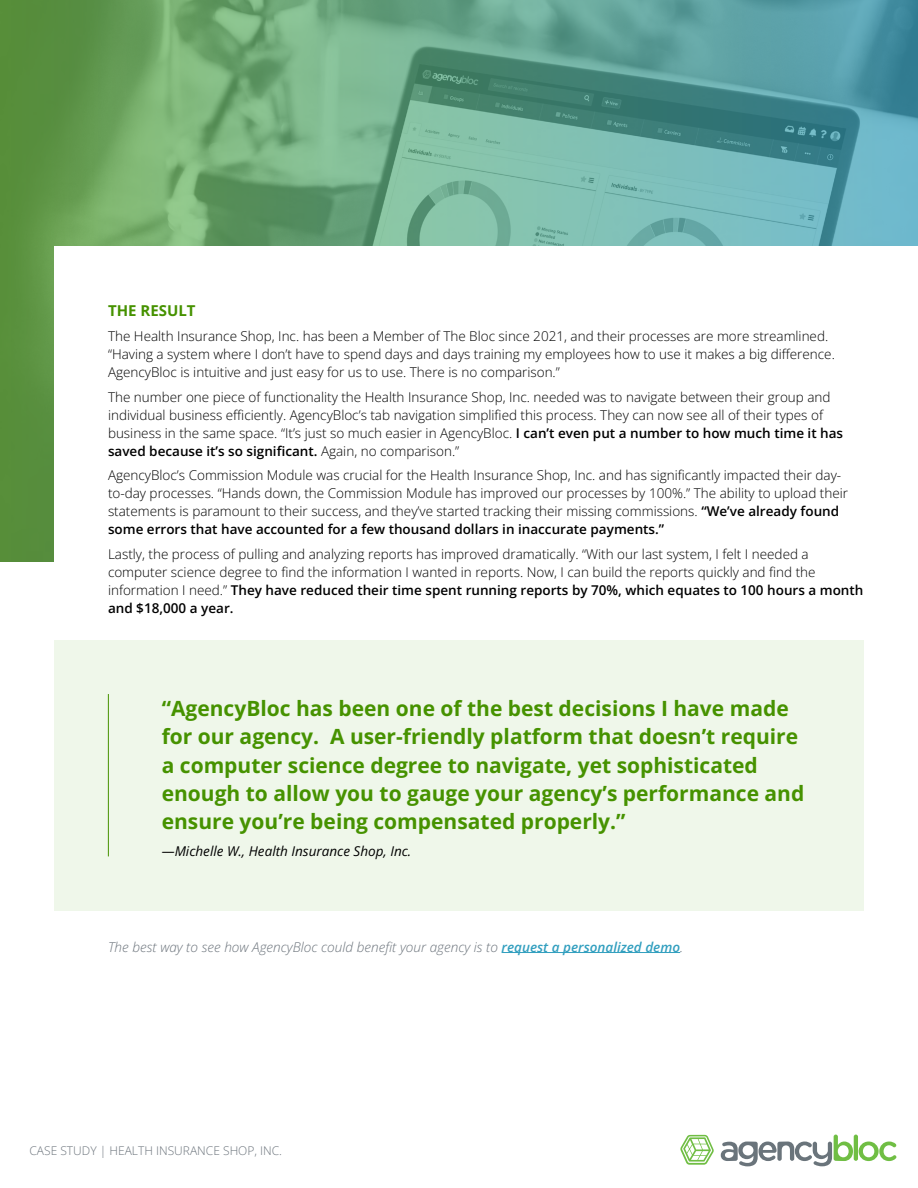
<style>
.page{position:relative;width:918px;height:1188px;background:#fff}
.page>*{position:absolute;margin:0;border:0;box-sizing:border-box;transform-origin:0 0}
.t1{font:700 21px/28px "Open Sans";color:#469200}
.t2{font:700 15px "Open Sans";color:#469200}
.t3{font:300 13.5px/18px "Open Sans";color:#000}
.t4{font:italic 300 13.5px "Open Sans";color:#6b737b}
.t5{font:italic 13.5px "Open Sans";color:#000}
.t6{font:300 12px "Open Sans";color:#6b737b}
.s1{font-weight:600}
.s2{font-weight:600;color:#329fbf}
</style>
<div class="page">
<svg style="left:0;top:0;width:918px;height:561px;background:#67a484"></svg>
<svg style="left:680px;top:1135px;width:34px;height:30px"></svg>
<hr style="left:854px;top:1135px;width:4px;height:26px;background:#70be44;border-radius:2px">
<svg style="left:859px;top:1142px;width:37px;height:19px"></svg>
<svg style="left:721px;top:1135px;width:132px;height:31px"></svg>
<div style="left:54px;top:246px;width:864px;height:749px;background:#fff"></div>
<div style="left:54px;top:640px;width:810px;height:270px;background:#eff7ea"></div>
<hr style="left:108px;top:694px;width:1px;height:162px;background:#469200">
<hr style="left:502px;top:952px;width:178px;height:1px;background:#329fbf">
<p class="t2" style="left:108px;top:300px;width:89px">THE RESULT</p>
<p class="t3" style="left:108px;top:327px;width:728px">The Health Insurance Shop, Inc. has been a Member of The Bloc since 2021, and their processes are more streamlined. “Having a system where I don’t have to spend days and days training my employees how to use it makes a big difference.<br>AgencyBloc is intuitive and just easy for us to use. There is no comparison.”</p>
<p class="t3" style="left:108px;top:387px;width:737px">The number one piece of functionality the Health Insurance Shop, Inc. needed was to navigate between their group and individual business efficiently. AgencyBloc’s tab navigation simplified this process. They can now see all of their types of business in the same space. “It’s just so much easier in AgencyBloc. <span class="s1">I can’t even put a number to how much time it has saved because it’s so significant.</span> Again, no comparison.”</p>
<p class="t3" style="left:108px;top:466px;width:742px">AgencyBloc’s Commission Module was crucial for the Health Insurance Shop, Inc. and has significantly impacted their day&shy;to-day processes. “Hands down, the Commission Module has improved our processes by 100%.” The ability to upload their statements is paramount to their success, and they’ve started tracking their missing commissions. <span class="s1">“We’ve already found some errors that have accounted for a few thousand dollars in inaccurate payments.”</span></p>
<p class="t3" style="left:108px;top:545px;width:757px">Lastly, the process of pulling and analyzing reports has improved dramatically. “With our last system, I felt I needed a computer science degree to find the information I wanted in reports. Now, I can build the reports quickly and find the information I need.” <span class="s1">They have reduced their time spent running reports by 70%, which equates to 100 hours a month and $18,000 a year.</span></p>
<p class="t1" style="left:162px;top:694px;width:644px">“AgencyBloc has been one of the best decisions I have made for our agency. A user-friendly platform that doesn’t require a computer science degree to navigate, yet sophisticated enough to allow you to gauge your agency’s performance and ensure you’re being compensated properly.”</p>
<p class="t5" style="left:162px;top:842px;width:251px">—Michelle W., Health Insurance Shop, Inc.</p>
<p class="t4" style="left:108px;top:938px;width:577px">The best way to see how AgencyBloc could benefit your agency is to <span class="s2">request a personalized demo</span>.</p>
<p class="t6" style="left:29px;top:1143px;width:254px">CASE STUDY | HEALTH INSURANCE SHOP, INC.</p>
</div>
